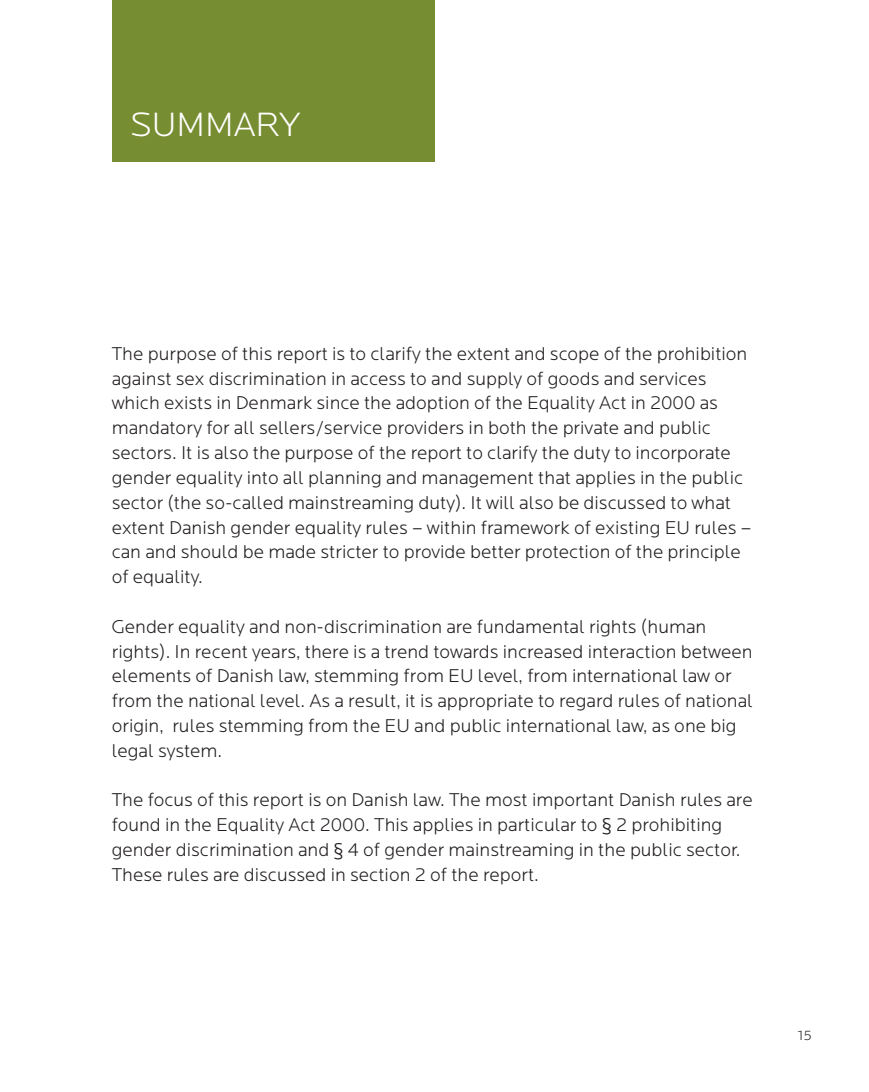
<style>
.page{position:relative;width:869px;height:1092px;background:#fff}
.page>*{position:absolute;margin:0;border:0;box-sizing:border-box;transform-origin:0 0}
.t1{font:300 35px "Locator";color:#fff}
.t2{font:300 19.25px/24.8px "Locator";color:#231f20}
.t3{font:300 14px "Locator";color:#231f20}
</style>
<div class="page">
<div style="left:112px;top:0;width:322px;height:161px;background:#778d31"></div>
<h1 class="t1" style="left:130px;top:107px;width:172px">Summary</h1>
<p class="t2" style="left:112px;top:341px;width:641px">The purpose of this report is to clarify the extent and scope of the prohibition against sex discrimination in access to and supply of goods and services which exists in Denmark since the adoption of the Equality Act in 2000 as mandatory for all sellers/service providers in both the private and public sectors. It is also the purpose of the report to clarify the duty to incorporate gender equality into all planning and management that applies in the public sector (the so-called mainstreaming duty). It will also be discussed to what extent Danish gender equality rules – within framework of existing EU rules – can and should be made stricter to provide better protection of the principle of equality.</p>
<p class="t2" style="left:112px;top:614px;width:642px">Gender equality and non-discrimination are fundamental rights (human rights). In recent years, there is a trend towards increased interaction between elements of Danish law, stemming from EU level, from international law or from the national level. As a result, it is appropriate to regard rules of national origin, rules stemming from the EU and public international law, as one big legal system.</p>
<p class="t2" style="left:112px;top:788px;width:642px">The focus of this report is on Danish law. The most important Danish rules are found in the Equality Act 2000. This applies in particular to § 2 prohibiting gender discrimination and § 4 of gender mainstreaming in the public sector.<br>These rules are discussed in section 2 of the report.</p>
<p class="t3" style="left:797px;top:1028px;width:15px">15</p>
</div>
